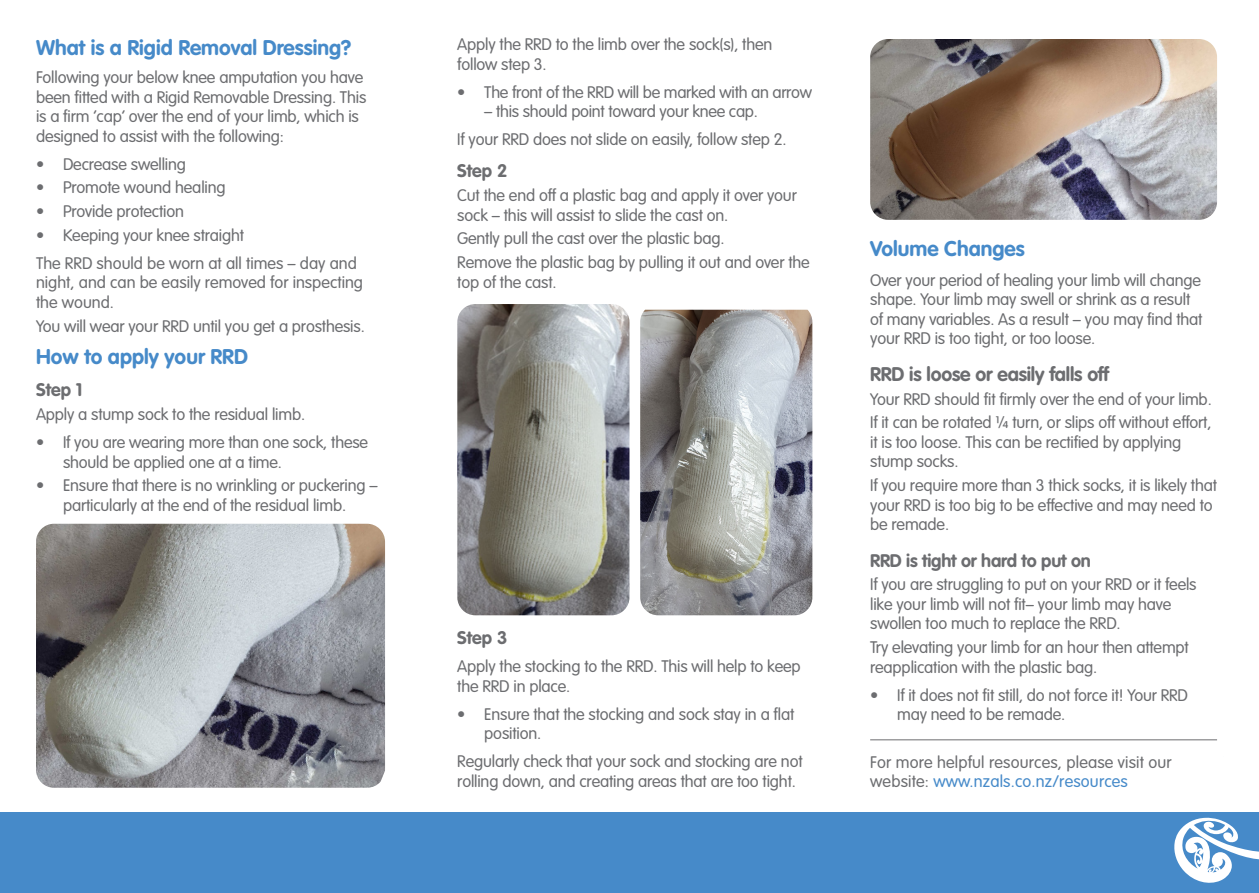
<style>
.page{position:relative;width:1259px;height:893px;background:#fff}
.page>*{position:absolute;margin:0;border:0;box-sizing:border-box;transform-origin:0 0}
.t1{font:700 21px "VAG Rounded Std";color:#468ac9}
.t2{font:700 19.5px "VAG Rounded Std";letter-spacing:-.01em;color:#6c6d70}
.t3{font:700 18px "VAG Rounded Std";letter-spacing:-.01em;color:#6c6d70}
.t4{font:300 16.5px/19.5px "VAG Rounded Std";letter-spacing:-.01em;color:#6c6d70}
.t5{font:300 16.5px/19.5px "VAG Rounded Std";letter-spacing:.01em;color:#6c6d70}
.s1{color:#468ac9}
</style>
<div class="page">
<div style="left:0;top:813px;width:1259px;height:80px;background:#468ac9"></div>
<hr style="left:870px;top:740px;width:347px;height:1px;background:#6c6d70">
<svg style="left:1174px;top:818px;width:85px;height:65px"></svg>
<img style="left:36px;top:524px;width:349px;height:264px">
<img style="left:457px;top:304px;width:172px;height:311px">
<img style="left:640px;top:310px;width:172px;height:305px">
<img style="left:870px;top:39px;width:347px;height:181px">
<p class="t1" style="left:36px;top:35px;width:317px">What is a Rigid Removal Dressing?</p>
<p class="t4" style="left:36px;top:68px;width:332px">Following your below knee amputation you have been fitted with a Rigid Removable Dressing. This is a firm ‘cap’ over the end of your limb, which is designed to assist with the following:</p>
<p class="t4" style="left:36px;top:155px;width:151px">• Decrease swelling</p>
<p class="t4" style="left:36px;top:178px;width:191px">• Promote wound healing</p>
<p class="t4" style="left:36px;top:202px;width:149px">• Provide protection</p>
<p class="t4" style="left:36px;top:226px;width:210px">• Keeping your knee straight</p>
<p class="t4" style="left:36px;top:254px;width:328px">The RRD should be worn at all times – day and night, and can be easily removed for inspecting the wound.</p>
<p class="t4" style="left:36px;top:317px;width:330px">You will wear your RRD until you get a prosthesis.</p>
<p class="t1" style="left:36px;top:344px;width:213px">How to apply your RRD</p>
<p class="t3" style="left:36px;top:379px;width:48px">Step 1</p>
<p class="t4" style="left:36px;top:405px;width:271px">Apply a stump sock to the residual limb.</p>
<p class="t4" style="left:63px;top:433px;width:307px;text-indent:-27px">• If you are wearing more than one sock, these should be applied one at a time.</p>
<p class="t4" style="left:36px;top:476px;width:343px;text-align:center">• Ensure that there is no wrinkling or puckering – particularly at the end of the residual limb.</p>
<p class="t4" style="left:457px;top:35px;width:316px">Apply the RRD to the limb over the sock(s), then follow step 3.</p>
<p class="t4" style="left:457px;top:83px;width:356px">• The front of the RRD will be marked with an arrow</p>
<p class="t4" style="left:484px;top:102px;width:275px">– this should point toward your knee cap.</p>
<p class="t4" style="left:457px;top:130px;width:331px">If your RRD does not slide on easily, follow step 2.</p>
<p class="t3" style="left:457px;top:161px;width:52px">Step 2</p>
<p class="t4" style="left:457px;top:186px;width:341px">Cut the end off a plastic bag and apply it over your sock – this will assist to slide the cast on.</p>
<p class="t4" style="left:457px;top:230px;width:269px">Gently pull the cast over the plastic bag.</p>
<p class="t4" style="left:457px;top:253px;width:354px">Remove the plastic bag by pulling it out and over the top of the cast.</p>
<p class="t3" style="left:457px;top:627px;width:52px">Step 3</p>
<p class="t4" style="left:457px;top:657px;width:345px">Apply the stocking to the RRD. This will help to keep the RRD in place.</p>
<p class="t4" style="left:484px;top:705px;width:312px;text-indent:-27px">• Ensure that the stocking and sock stay in a flat position.</p>
<p class="t4" style="left:457px;top:752px;width:347px">Regularly check that your sock and stocking are not rolling down, and creating areas that are too tight.</p>
<p class="t1" style="left:870px;top:236px;width:156px">Volume Changes</p>
<p class="t4" style="left:870px;top:271px;width:334px">Over your period of healing your limb will change shape. Your limb may swell or shrink as a result of many variables. As a result – you may find that your RRD is too tight, or too loose.</p>
<p class="t2" style="left:870px;top:362px;width:240px">RRD is loose or easily falls off</p>
<p class="t4" style="left:870px;top:390px;width:343px">Your RRD should fit firmly over the end of your limb.</p>
<p class="t4" style="left:870px;top:413px;width:343px">If it can be rotated ¼ turn, or slips off without effort, it is too loose. This can be rectified by applying stump socks.</p>
<p class="t4" style="left:870px;top:476px;width:348px">If you require more than 3 thick socks, it is likely that your RRD is too big to be effective and may need to be remade.</p>
<p class="t3" style="left:870px;top:550px;width:222px">RRD is tight or hard to put on</p>
<p class="t4" style="left:870px;top:575px;width:328px">If you are struggling to put on your RRD or it feels like your limb will not fit– your limb may have swollen too much to replace the RRD.</p>
<p class="t4" style="left:870px;top:638px;width:320px">Try elevating your limb for an hour then attempt reapplication with the plastic bag.</p>
<p class="t4" style="left:897px;top:686px;width:292px;text-indent:-27px">• If it does not fit still, do not force it! Your RRD may need to be remade.</p>
<p class="t5" style="left:870px;top:753px;width:303px">For more helpful resources, please visit our website: <span class="s1">www.nzals.co.nz/resources</span></p>
</div>
